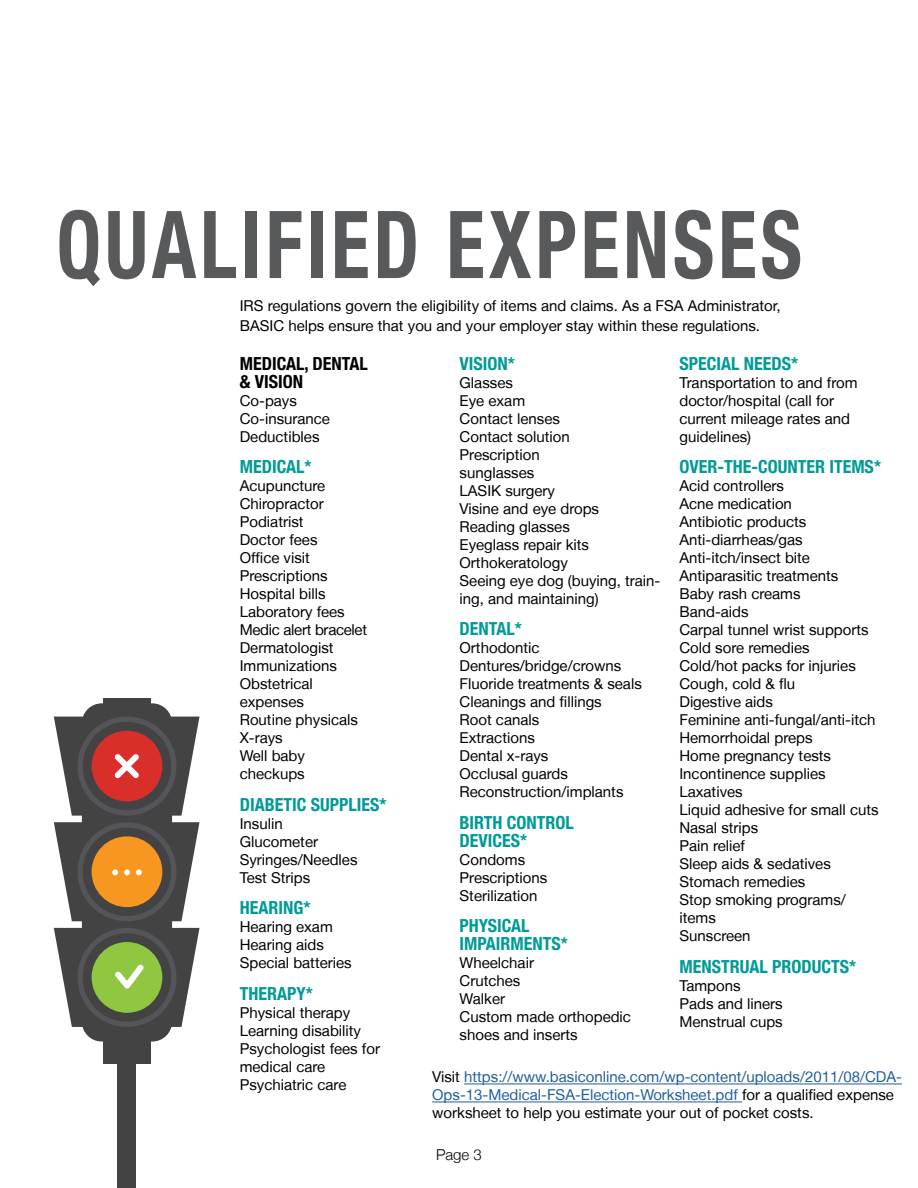
<style>
.page{position:relative;width:918px;height:1188px;background:#fff}
.page>*{position:absolute;margin:0;border:0;box-sizing:border-box;transform-origin:0 0}
.t1{font:700 condensed 93.75px "Helvetica Neue LT";letter-spacing:.05em;color:#58595b;scale:.85 1}
.t2{font:700 condensed 18px/18px "Helvetica Neue LT";color:#009b97}
.t3{font:700 condensed 18px/18px "Helvetica Neue LT";color:#000}
.t4{font:15px/18px "Helvetica Neue LT";color:#000}
.t5{font:15px/18px "Helvetica Neue LT";color:#215e9e}
.t6{font:300 15px "Helvetica Neue LT";color:#000}
.s1{color:#000}
</style>
<div class="page">
<div style="left:82px;top:703px;width:90px;height:339px;background:#434344;border-radius:20px"></div>
<svg style="left:54px;top:822px;width:28px;height:99px"></svg>
<svg style="left:54px;top:717px;width:29px;height:99px"></svg>
<svg style="left:54px;top:928px;width:28px;height:99px"></svg>
<svg style="left:171px;top:717px;width:29px;height:99px"></svg>
<svg style="left:172px;top:822px;width:28px;height:99px"></svg>
<svg style="left:172px;top:928px;width:28px;height:99px"></svg>
<div style="left:77px;top:717px;width:100px;height:99px;background:#545459;border-radius:50%"></div>
<div style="left:83px;top:722px;width:88px;height:88px;background:#434344;border-radius:50%"></div>
<div style="left:92px;top:731px;width:70px;height:70px;background:#da2e2a;border-radius:50%"></div>
<div style="left:77px;top:822px;width:100px;height:99px;background:#545459;border-radius:50%"></div>
<div style="left:83px;top:828px;width:88px;height:88px;background:#434344;border-radius:50%"></div>
<div style="left:92px;top:836px;width:70px;height:71px;background:#f89622;border-radius:50%"></div>
<div style="left:77px;top:928px;width:100px;height:99px;background:#545459;border-radius:50%"></div>
<div style="left:83px;top:933px;width:88px;height:89px;background:#434344;border-radius:50%"></div>
<div style="left:92px;top:942px;width:70px;height:71px;background:#90c740;border-radius:50%"></div>
<div style="left:103px;top:698px;width:48px;height:5px;background:#434344"></div>
<div style="left:103px;top:1042px;width:48px;height:22px;background:#434344"></div>
<div style="left:118px;top:1053px;width:18px;height:135px;background:#434344"></div>
<svg style="left:115px;top:754px;width:24px;height:24px"></svg>
<svg style="left:115px;top:964px;width:29px;height:25px"></svg>
<svg style="left:136px;top:869px;width:6px;height:6px"></svg>
<svg style="left:124px;top:869px;width:6px;height:6px"></svg>
<svg style="left:112px;top:869px;width:6px;height:6px"></svg>
<hr style="left:464px;top:1084px;width:438px;height:1px;background:#215e9e">
<hr style="left:432px;top:1102px;width:310px;height:1px;background:#215e9e">
<h1 class="t1" style="left:57px;top:188px;width:878px">QUALIFIED EXPENSES</h1>
<p class="t4" style="left:240px;top:295px;width:542px;line-height:20.2px">IRS regulations govern the eligibility of items and claims. As a FSA Administrator,<br>BASIC helps ensure that you and your employer stay within these regulations.</p>
<p class="t3" style="left:240px;top:354px;width:129px">MEDICAL, DENTAL &amp; VISION</p>
<p class="t4" style="left:240px;top:391px;width:92px">Co-pays<br>Co-insurance<br>Deductibles</p>
<p class="t2" style="left:240px;top:457px;width:73px">MEDICAL*</p>
<p class="t4" style="left:240px;top:477px;width:129px">Acupuncture<br>Chiropractor<br>Podiatrist<br>Doctor fees<br>Office visit<br>Prescriptions<br>Hospital bills<br>Laboratory fees<br>Medic alert bracelet<br>Dermatologist<br>Immunizations<br>Obstetrical expenses<br>Routine physicals<br>X-rays<br>Well baby checkups</p>
<p class="t2" style="left:240px;top:795px;width:148px">DIABETIC SUPPLIES*</p>
<p class="t4" style="left:240px;top:814px;width:119px">Insulin<br>Glucometer<br>Syringes/Needles<br>Test Strips</p>
<p class="t2" style="left:240px;top:898px;width:72px">HEARING*</p>
<p class="t4" style="left:240px;top:918px;width:113px">Hearing exam<br>Hearing aids<br>Special batteries</p>
<p class="t2" style="left:240px;top:984px;width:75px">THERAPY*</p>
<p class="t4" style="left:240px;top:1003px;width:142px">Physical therapy<br>Learning disability<br>Psychologist fees for medical care<br>Psychiatric care</p>
<p class="t2" style="left:460px;top:354px;width:57px">VISION*</p>
<p class="t4" style="left:460px;top:373px;width:202px">Glasses<br>Eye exam<br>Contact lenses<br>Contact solution<br>Prescription<br>sunglasses<br>LASIK surgery<br>Visine and eye drops<br>Reading glasses<br>Eyeglass repair kits<br>Orthokeratology<br>Seeing eye dog (buying, train&shy;ing, and maintaining)</p>
<p class="t2" style="left:460px;top:619px;width:64px">DENTAL*</p>
<p class="t4" style="left:460px;top:639px;width:184px">Orthodontic<br>Dentures/bridge/crowns<br>Fluoride treatments &amp; seals<br>Cleanings and fillings<br>Root canals<br>Extractions<br>Dental x-rays<br>Occlusal guards<br>Reconstruction/implants</p>
<p class="t2" style="left:460px;top:813px;width:116px">BIRTH CONTROL<br>DEVICES*</p>
<p class="t4" style="left:460px;top:850px;width:89px">Condoms<br>Prescriptions<br>Sterilization</p>
<p class="t2" style="left:460px;top:916px;width:110px">PHYSICAL<br>IMPAIRMENTS*</p>
<p class="t4" style="left:460px;top:954px;width:173px">Wheelchair<br>Crutches<br>Walker<br>Custom made orthopedic shoes and inserts</p>
<p class="t2" style="left:679px;top:354px;width:120px">SPECIAL NEEDS*</p>
<p class="t4" style="left:679px;top:373px;width:180px">Transportation to and from doctor/hospital (call for current mileage rates and guidelines)</p>
<p class="t2" style="left:679px;top:457px;width:203px">OVER-THE-COUNTER ITEMS*</p>
<p class="t4" style="left:679px;top:477px;width:201px">Acid controllers<br>Acne medication<br>Antibiotic products<br>Anti-diarrheas/gas<br>Anti-itch/insect bite<br>Antiparasitic treatments<br>Baby rash creams<br>Band-aids<br>Carpal tunnel wrist supports<br>Cold sore remedies<br>Cold/hot packs for injuries<br>Cough, cold &amp; flu<br>Digestive aids<br>Feminine anti-fungal/anti-itch<br>Hemorrhoidal preps<br>Home pregnancy tests<br>Incontinence supplies<br>Laxatives<br>Liquid adhesive for small cuts<br>Nasal strips<br>Pain relief<br>Sleep aids &amp; sedatives<br>Stomach remedies<br>Stop smoking programs/ items<br>Sunscreen</p>
<p class="t2" style="left:679px;top:957px;width:178px">MENSTRUAL PRODUCTS*</p>
<p class="t4" style="left:679px;top:976px;width:105px">Tampons<br>Pads and liners<br>Menstrual cups</p>
<p class="t5" style="left:432px;top:1068px;width:471px"><span class="s1">Visit</span> https://www.basiconline.com/wp-content/uploads/2011/08/CDA-<br>Ops-13-Medical-FSA-Election-Worksheet.pdf <span class="s1">for a qualified expense worksheet to help you estimate your out of pocket costs.</span></p>
<p class="t6" style="left:436px;top:1145px;width:47px">Page 3</p>
</div>
